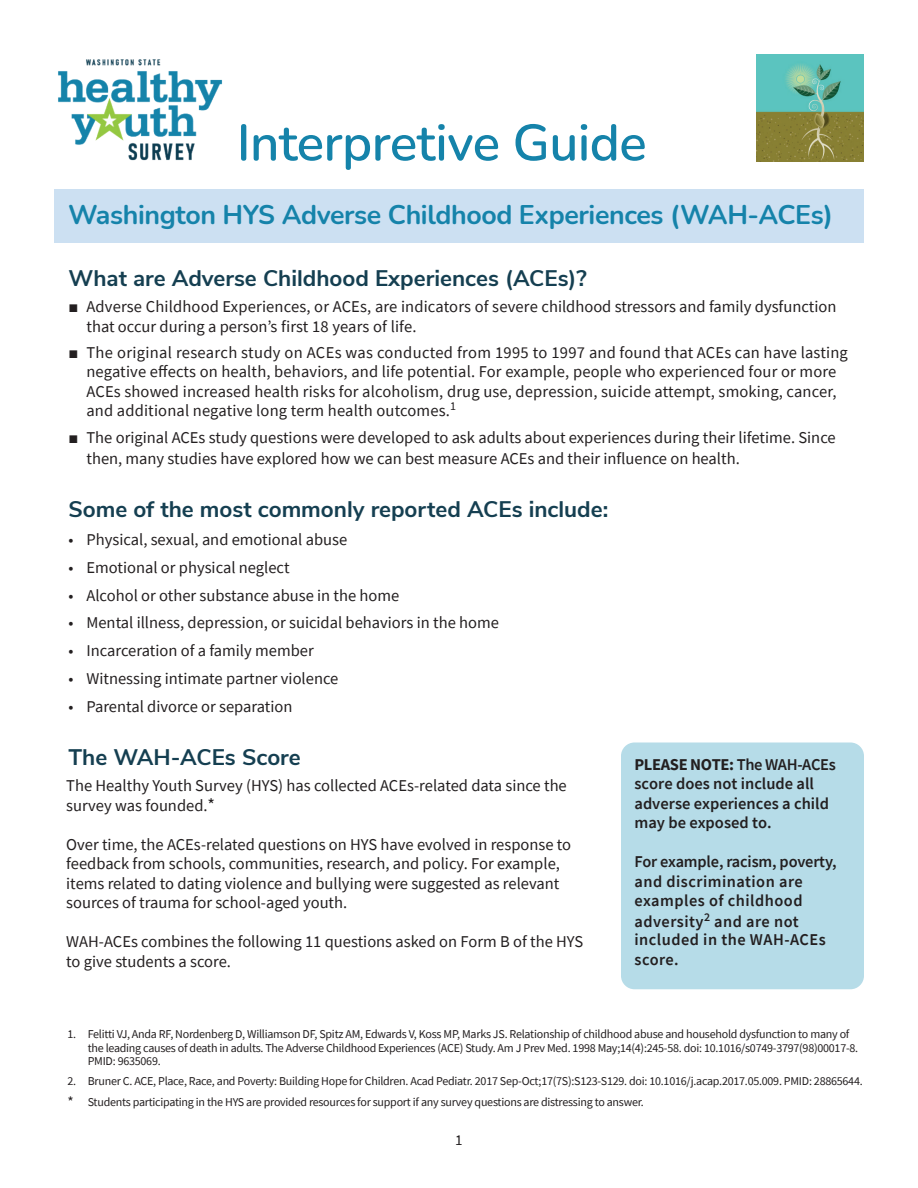
<style>
.page{position:relative;width:918px;height:1188px;background:#fff}
.page>*{position:absolute;margin:0;border:0;box-sizing:border-box;transform-origin:0 0}
.t1{font:600 51px "Nunito";letter-spacing:-.01em;color:#1583aa}
.t2{font:700 27px "Nunito";letter-spacing:-.015em;color:#1583aa}
.t3{font:700 22.5px "Nunito Sans";color:#153f51}
.t4{font:16.5px/19.5px "Source Sans Pro";color:#231f20}
.t5{font:600 16.5px/19.8px "Source Sans Pro";letter-spacing:.03em;color:#231f20}
.t6{font:600 16.5px/19.5px "Source Sans Pro";letter-spacing:.005em;color:#231f20}
.t7{font:15px "Source Sans Pro";color:#231f20}
.t8{font:12px/13.5px "Source Sans Pro";letter-spacing:-.02em;color:#231f20}
.s1{font-family:"Century Gothic";font-weight:700}
.s2{font-size:18px}
.s3{font-weight:700}
.s4{font-size:15px}
</style>
<div class="page">
<img style="left:58px;top:59px;width:165px;height:102px">
<img style="left:756px;top:54px;width:108px;height:108px">
<div style="left:54px;top:189px;width:810px;height:54px;background:#cce0f2"></div>
<div style="left:621px;top:742px;width:243px;height:247px;background:#b6dce8;border-radius:14px"></div>
<h1 class="t1" style="left:237px;top:107px;width:411px">Interpretive Guide</h1>
<h2 class="t2" style="left:68px;top:195px;width:766px">Washington HYS Adverse Childhood Experiences (WAH-ACEs)</h2>
<h3 class="t3" style="left:68px;top:262px;width:520px">What are Adverse Childhood Experiences (ACEs)?</h3>
<p class="t4" style="left:86px;top:297px;width:751px;text-indent:-18px"><span class="s1">■</span> Adverse Childhood Experiences, or ACEs, are indicators of severe childhood stressors and family dysfunction that occur during a person’s first 18 years of life.</p>
<p class="t4" style="left:86px;top:343px;width:763px;text-indent:-18px"><span class="s1">■</span> The original research study on ACEs was conducted from 1995 to 1997 and found that ACEs can have lasting negative effects on health, behaviors, and life potential. For example, people who experienced four or more ACEs showed increased health risks for alcoholism, drug use, depression, suicide attempt, smoking, cancer, and additional negative long term health outcomes.<sup>1</sup></p>
<p class="t4" style="left:86px;top:426px;width:751px;line-height:21.6px;text-indent:-18px"><span class="s1">■</span> The original ACEs study questions were developed to ask adults about experiences during their lifetime. Since then, many studies have explored how we can best measure ACEs and their influence on health.</p>
<h3 class="t3" style="left:68px;top:493px;width:541px">Some of the most commonly reported ACEs include:</h3>
<p class="t4" style="left:68px;top:530px;width:280px">• Physical, sexual, and emotional abuse</p>
<p class="t4" style="left:68px;top:558px;width:223px">• Emotional or physical neglect</p>
<p class="t4" style="left:68px;top:585px;width:332px">• Alcohol or other substance abuse in the home</p>
<p class="t4" style="left:68px;top:613px;width:432px">• Mental illness, depression, or suicidal behaviors in the home</p>
<p class="t4" style="left:68px;top:641px;width:247px">• Incarceration of a family member</p>
<p class="t4" style="left:68px;top:669px;width:271px">• Witnessing intimate partner violence</p>
<p class="t4" style="left:68px;top:696px;width:226px">• Parental divorce or separation</p>
<h3 class="t3" style="left:68px;top:741px;width:234px">The WAH-ACEs Score</h3>
<p class="t4" style="left:66px;top:776px;width:502px">The Healthy Youth Survey (HYS) has collected ACEs-related data since the survey was founded.<span class="s2">*</span></p>
<p class="t4" style="left:66px;top:834px;width:506px">Over time, the ACEs-related questions on HYS have evolved in response to feedback from schools, communities, research, and policy. For example, items related to dating violence and bullying were suggested as relevant sources of trauma for school-aged youth.</p>
<p class="t4" style="left:66px;top:932px;width:519px">WAH-ACEs combines the following 11 questions asked on Form B of the HYS to give students a score.</p>
<p class="t6" style="left:634px;top:754px;width:203px"><span class="s3">PLEASE NOTE:</span> The WAH-ACEs score does not include all adverse experiences a child may be exposed to.</p>
<p class="t5" style="left:634px;top:852px;width:204px">For example, racism, poverty, and discrimination are examples of childhood adversity<sup>2</sup> and are not</p>
<p class="t5" style="left:634px;top:930px;width:193px">included in the WAH-ACEs score.</p>
<p class="t8" style="left:88px;top:1027px;width:772px;text-indent:-20px">1. Felitti VJ, Anda RF, Nordenberg D, Williamson DF, Spitz AM, Edwards V, Koss MP, Marks JS. Relationship of childhood abuse and household dysfunction to many of the leading causes of death in adults. The Adverse Childhood Experiences (ACE) Study. Am J Prev Med. 1998 May;14(4):245-58. doi: 10.1016/s0749-3797(98)00017-8.<br>PMID: 9635069.</p>
<p class="t8" style="left:68px;top:1071px;width:797px;line-height:20.2px">2. Bruner C. ACE, Place, Race, and Poverty: Building Hope for Children. Acad Pediatr. 2017 Sep-Oct;17(7S):S123-S129. doi: 10.1016/j.acap.2017.05.009. PMID: 28865644. <span class="s4">*</span> Students participating in the HYS are provided resources for support if any survey questions are distressing to answer.</p>
<p class="t7" style="left:455px;top:1131px;width:9px">1</p>
</div>
